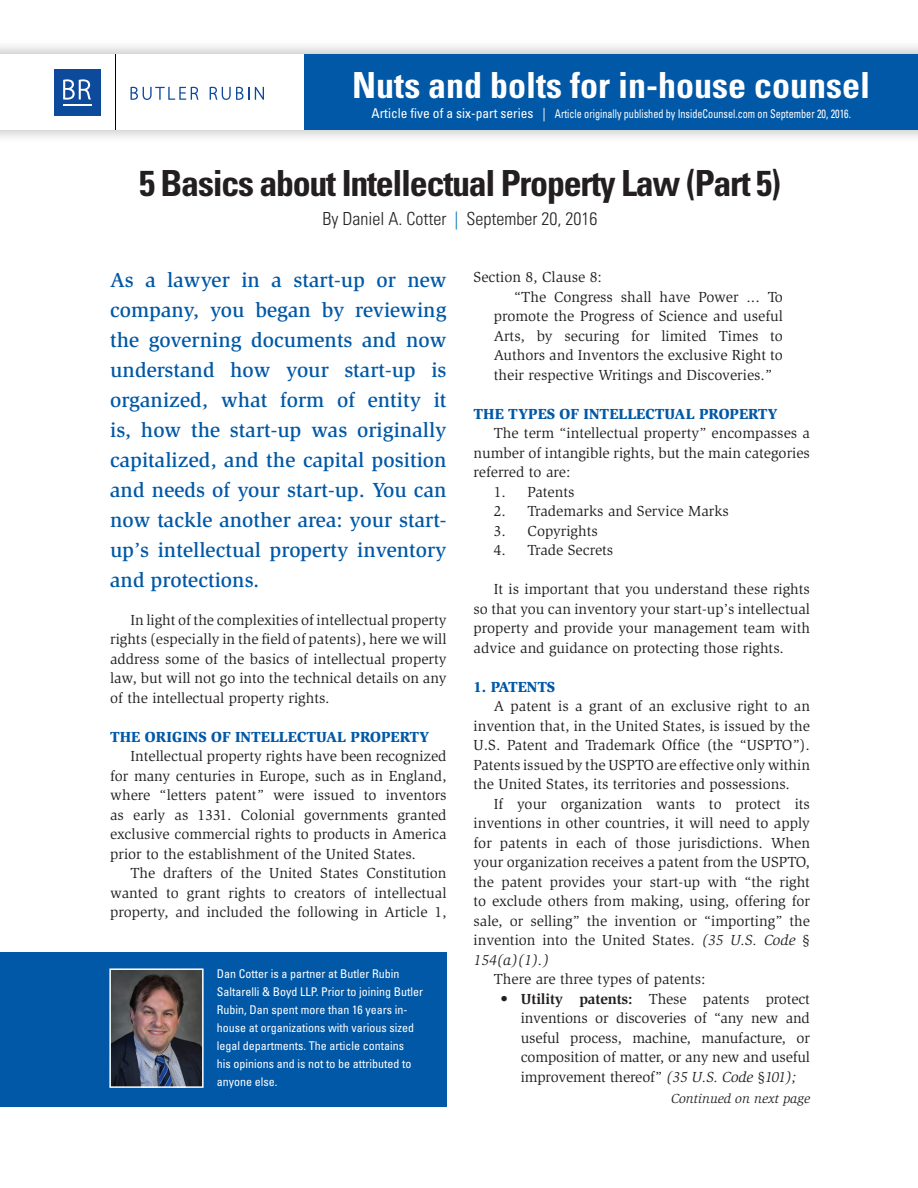
<style>
.page{position:relative;width:918px;height:1188px;background:#fff}
.page>*{position:absolute;margin:0;border:0;box-sizing:border-box;transform-origin:0 0}
.t1{font:700 condensed 36px "Univers";letter-spacing:-.035em;color:#231f20}
.t2{font:700 condensed 36px "Univers";color:#fff}
.Intro_Paragraph{font:500 21px/30px "Slimbach";color:#0158a6;text-align:justify}
.t3{font:300 condensed 18px "Univers";color:#231f20}
.Body_Copy{font:15px/19.5px "Slimbach";color:#231f20;text-align:justify}
.Outline_-_numbers{font:15px/19.5px "Slimbach";letter-spacing:-.01em;color:#231f20;text-align:justify}
.Sub_header{font:900 15px "Slimbach";color:#0158a6}
.Body_Copy-2{font:italic 13.5px "Slimbach";color:#231f20}
.t4{font:condensed 12px/18px "Univers";color:#fff}
.t5{font:condensed 12px "Univers";color:#fff;scale:.85 1}
.s1{font-size:13.5px}
.s2{color:#0072b7}
.s3{font-style:italic}
.s4{font-weight:700}
</style>
<div class="page">
<div style="left:0;top:40px;width:918px;height:104px;background:#231f20;opacity:.22"></div>
<div style="left:0;top:54px;width:918px;height:75px;background:#fff"></div>
<div style="left:54px;top:69px;width:47px;height:47px;background:#0d4a9c"></div>
<svg style="left:131px;top:87px;width:68px;height:13px"></svg>
<svg style="left:210px;top:87px;width:39px;height:13px"></svg>
<svg style="left:255px;top:87px;width:9px;height:13px"></svg>
<svg style="left:63px;top:79px;width:29px;height:27px"></svg>
<hr style="left:115px;top:54px;width:1px;height:75px;background:#000">
<div style="left:305px;top:54px;width:613px;height:75px;background:#0158a6"></div>
<div style="left:0;top:952px;width:447px;height:155px;background:#0158a6"></div>
<img style="left:112px;top:971px;width:89px;height:114px">
<div style="left:109px;top:968px;width:95px;height:120px;border:2px solid #fff"></div>
<p class="t2" style="left:352px;top:63px;width:519px">Nuts and bolts for in-house counsel</p>
<p class="t5" style="left:372px;top:107px;width:566px"><span class="s1">Article five of a six-part series |</span> Article originally published by InsideCounsel.com on September 20, 2016.</p>
<p class="t1" style="left:139px;top:161px;width:643px">5 Basics about Intellectual Property Law (Part 5)</p>
<p class="t3" style="left:323px;top:207px;width:276px">By Daniel A. Cotter <span class="s2">|</span> September 20, 2016</p>
<p class="Intro_Paragraph" style="left:110px;top:265px;width:338px">As a lawyer in a start-up or new company, you began by reviewing the governing documents and now understand how your start-up is organized, what form of entity it is, how the start-up was originally capitalized, and the capital position and needs of your start-up. You can now tackle another area: your start&shy;up’s intellectual property inventory and protections.</p>
<p class="Body_Copy" style="left:110px;top:610px;width:338px;text-indent:20px">In light of the complexities of intellectual property rights (especially in the field of patents), here we will address some of the basics of intellectual property law, but will not go into the technical details on any of the intellectual property rights.</p>
<p class="Sub_header" style="left:110px;top:727px;width:321px">THE ORIGINS OF INTELLECTUAL PROPERTY</p>
<p class="Body_Copy" style="left:110px;top:747px;width:338px;text-indent:20px">Intellectual property rights have been recognized for many centuries in Europe, such as in England, where “letters patent” were issued to inventors as early as 1331. Colonial governments granted exclusive commercial rights to products in America prior to the establishment of the United States.</p>
<p class="Body_Copy" style="left:110px;top:864px;width:338px;text-indent:20px">The drafters of the United States Constitution wanted to grant rights to creators of intellectual property, and included the following in Article 1,</p>
<p class="t4" style="left:217px;top:965px;width:208px">Dan Cotter is a partner at Butler Rubin Saltarelli &amp; Boyd LLP. Prior to joining Butler Rubin, Dan spent more than 16 years in&shy;house at organizations with various sized legal departments. The article contains<br>his opinions and is not to be attributed to anyone else.</p>
<p class="Body_Copy" style="left:474px;top:268px;width:130px">Section 8, Clause 8:</p>
<p class="Body_Copy" style="left:494px;top:287px;width:291px;text-indent:20px">“The Congress shall have Power ... To promote the Progress of Science and useful Arts, by securing for limited Times to Authors and Inventors the exclusive Right to their respective Writings and Discoveries.”</p>
<p class="Sub_header" style="left:474px;top:404px;width:306px">THE TYPES OF INTELLECTUAL PROPERTY</p>
<p class="Body_Copy" style="left:474px;top:424px;width:338px;text-indent:20px">The term “intellectual property” encompasses a number of intangible rights, but the main categories referred to are:</p>
<p class="Body_Copy" style="left:494px;top:482px;width:82px">1. Patents</p>
<p class="Body_Copy" style="left:494px;top:502px;width:236px">2. Trademarks and Service Marks</p>
<p class="Body_Copy" style="left:494px;top:521px;width:105px">3. Copyrights</p>
<p class="Body_Copy" style="left:494px;top:541px;width:121px">4. Trade Secrets</p>
<p class="Body_Copy" style="left:474px;top:580px;width:338px;text-indent:20px">It is important that you understand these rights so that you can inventory your start-up’s intellectual property and provide your management team with advice and guidance on protecting those rights.</p>
<p class="Sub_header" style="left:474px;top:677px;width:83px">1. PATENTS</p>
<p class="Body_Copy" style="left:474px;top:697px;width:338px;text-indent:20px">A patent is a grant of an exclusive right to an invention that, in the United States, is issued by the U.S. Patent and Trademark Office (the “USPTO”).<br>Patents issued by the USPTO are effective only within the United States, its territories and possessions.</p>
<p class="Body_Copy" style="left:474px;top:794px;width:338px;text-indent:20px">If your organization wants to protect its inventions in other countries, it will need to apply for patents in each of those jurisdictions. When your organization receives a patent from the USPTO, the patent provides your start-up with “the right to exclude others from making, using, offering for sale, or selling” the invention or “importing” the invention into the United States. <span class="s3">(35 U.S. Code § 154(a)(1).)</span></p>
<p class="Body_Copy" style="left:494px;top:970px;width:213px">There are three types of patents:</p>
<p class="Outline_-_numbers" style="left:521px;top:989px;width:291px;text-indent:-20px">• <span class="s4">Utility patents:</span> These patents protect inventions or discoveries of “any new and useful process, machine, manufacture, or composition of matter, or any new and useful improvement thereof” <span class="s3">(35 U.S. Code §101);</span></p>
<p class="Body_Copy-2" style="left:671px;top:1091px;width:140px">Continued on next page</p>
</div>
